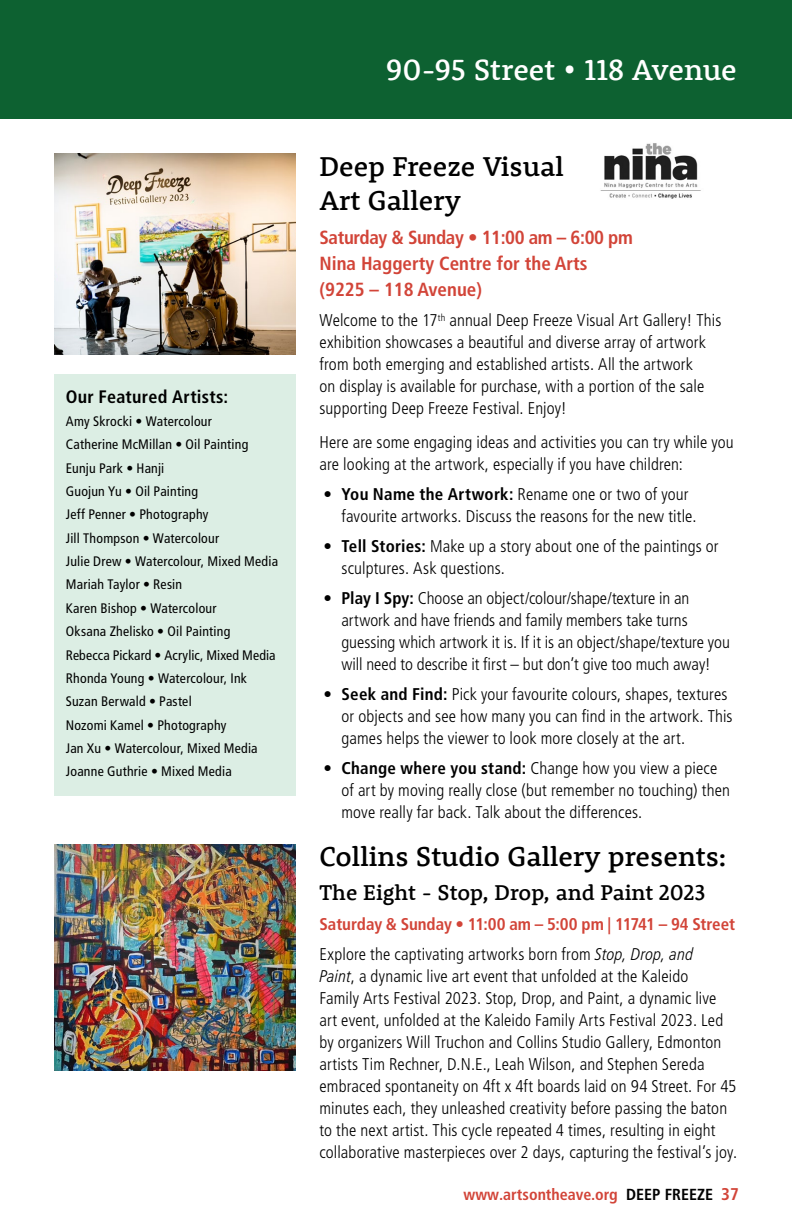
<style>
.page{position:relative;width:792px;height:1224px;background:#fff}
.page>*{position:absolute;margin:0;border:0;box-sizing:border-box;transform-origin:0 0}
.t1{font:500 30px "Rooney";letter-spacing:-.005em;color:#fff}
.t2{font:500 28px/34px "Rooney";color:#000}
.t3{font:500 22px "Rooney";color:#000}
.t4{font:700 condensed 19px/26px "Frutiger LT Pro";color:#d24438}
.t5{font:700 condensed 18px "Frutiger LT Pro";letter-spacing:.015em;color:#000}
.t6{font:300 condensed 17px/22px "Frutiger LT Pro";letter-spacing:.01em;color:#000}
.t7{font:700 condensed 17px/30px "Frutiger LT Pro";letter-spacing:-.005em;color:#d24438}
.t8{font:700 condensed 16px "Frutiger LT Pro";color:#d24438}
.t9{font:condensed 13.8px/23.4px "Frutiger LT Pro";letter-spacing:.015em;color:#000}
.s1{font-weight:300}
.s2{font-weight:700}
.s3{font-weight:300;color:#000}
.s4{font-weight:300;font-style:italic;color:#000}
.s5{font-style:italic}
.s6{color:#000}
.s7{font-size:17px}
</style>
<div class="page">
<img style="left:600px;top:143px;width:101px;height:56px">
<div style="left:54px;top:374px;width:242px;height:422px;background:#dceee4"></div>
<div style="left:0;top:0;width:792px;height:118px;background:#0d6131"></div>
<img style="left:54px;top:154px;width:242px;height:201px">
<img style="left:54px;top:844px;width:242px;height:226px">
<p class="t5" style="left:66px;top:386px;width:164px">Our Featured Artists:</p>
<p class="t9" style="left:66px;top:410px;width:214px">Amy Skrocki <span class="s1">•</span> Watercolour<br>Catherine McMillan <span class="s1">•</span> Oil Painting<br>Eunju Park <span class="s1">•</span> Hanji<br>Guojun Yu <span class="s1">•</span> Oil Painting<br>Jeff Penner <span class="s1">•</span> Photography<br>Jill Thompson <span class="s1">•</span> Watercolour<br>Julie Drew <span class="s1">•</span> Watercolour, Mixed Media<br>Mariah Taylor <span class="s1">•</span> Resin<br>Karen Bishop <span class="s1">•</span> Watercolour<br>Oksana Zhelisko <span class="s1">•</span> Oil Painting<br>Rebecca Pickard <span class="s1">•</span> Acrylic, Mixed Media<br>Rhonda Young <span class="s1">•</span> Watercolour, Ink<br>Suzan Berwald <span class="s1">•</span> Pastel<br>Nozomi Kamel <span class="s1">•</span> Photography<br>Jan Xu <span class="s1">•</span> Watercolour, Mixed Media<br>Joanne Guthrie <span class="s1">•</span> Mixed Media</p>
<h1 class="t1" style="left:386px;top:50px;width:352px">90-95 Street • 118 Avenue</h1>
<h2 class="t2" style="left:320px;top:149px;width:246px">Deep Freeze Visual<br>Art Gallery</h2>
<p class="t4" style="left:320px;top:225px;width:315px">Saturday &amp; Sunday • 11:00 am – 6:00 pm<br>Nina Haggerty Centre for the Arts (9225 – 118 Avenue)</p>
<p class="t6" style="left:320px;top:310px;width:403px">Welcome to the 17<sup>th</sup> annual Deep Freeze Visual Art Gallery! This exhibition showcases a beautiful and diverse array of artwork from both emerging and established artists. All the artwork<br>on display is available for purchase, with a portion of the sale supporting Deep Freeze Festival. Enjoy!</p>
<p class="t6" style="left:320px;top:432px;width:416px">Here are some engaging ideas and activities you can try while you are looking at the artwork, especially if you have children:</p>
<p class="t6" style="left:342px;top:484px;width:357px;text-indent:-18px">• <span class="s2">You Name the Artwork:</span> Rename one or two of your favourite artworks. Discuss the reasons for the new title.</p>
<p class="t6" style="left:342px;top:536px;width:379px;text-indent:-18px">• <span class="s2">Tell Stories:</span> Make up a story about one of the paintings or sculptures. Ask questions.</p>
<p class="t6" style="left:342px;top:588px;width:390px;text-indent:-18px">• <span class="s2">Play I Spy:</span> Choose an object/colour/shape/texture in an artwork and have friends and family members take turns guessing which artwork it is. If it is an object/shape/texture you will need to describe it first – but don’t give too much away!</p>
<p class="t6" style="left:342px;top:684px;width:393px;text-indent:-18px">• <span class="s2">Seek and Find:</span> Pick your favourite colours, shapes, textures or objects and see how many you can find in the artwork. This games helps the viewer to look more closely at the art.</p>
<p class="t6" style="left:342px;top:758px;width:390px;text-indent:-18px">• <span class="s2">Change where you stand:</span> Change how you view a piece of art by moving really close (but remember no touching) then move really far back. Talk about the differences.</p>
<h2 class="t2" style="left:320px;top:838px;width:409px">Collins Studio Gallery presents:</h2>
<p class="t3" style="left:320px;top:878px;width:387px">The Eight - Stop, Drop, and Paint 2023</p>
<p class="t7" style="left:320px;top:909px;width:417px">Saturday &amp; Sunday • 11:00 am – 5:00 pm | 11741 – 94 Street<br><span class="s3">Explore the captivating artworks born from</span> <span class="s4">Stop, Drop, and</span></p>
<p class="t6" style="left:320px;top:965px;width:419px"><span class="s5">Paint</span>, a dynamic live art event that unfolded at the Kaleido<br>Family Arts Festival 2023. Stop, Drop, and Paint, a dynamic live art event, unfolded at the Kaleido Family Arts Festival 2023. Led by organizers Will Truchon and Collins Studio Gallery, Edmonton artists Tim Rechner, D.N.E., Leah Wilson, and Stephen Sereda embraced spontaneity on 4ft x 4ft boards laid on 94 Street. For 45 minutes each, they unleashed creativity before passing the baton to the next artist. This cycle repeated 4 times, resulting in eight collaborative masterpieces over 2 days, capturing the festival’s joy.</p>
<p class="t8" style="left:464px;top:1185px;width:277px">www.artsontheave.org <span class="s6">DEEP FREEZE</span> <span class="s7">37</span></p>
</div>
